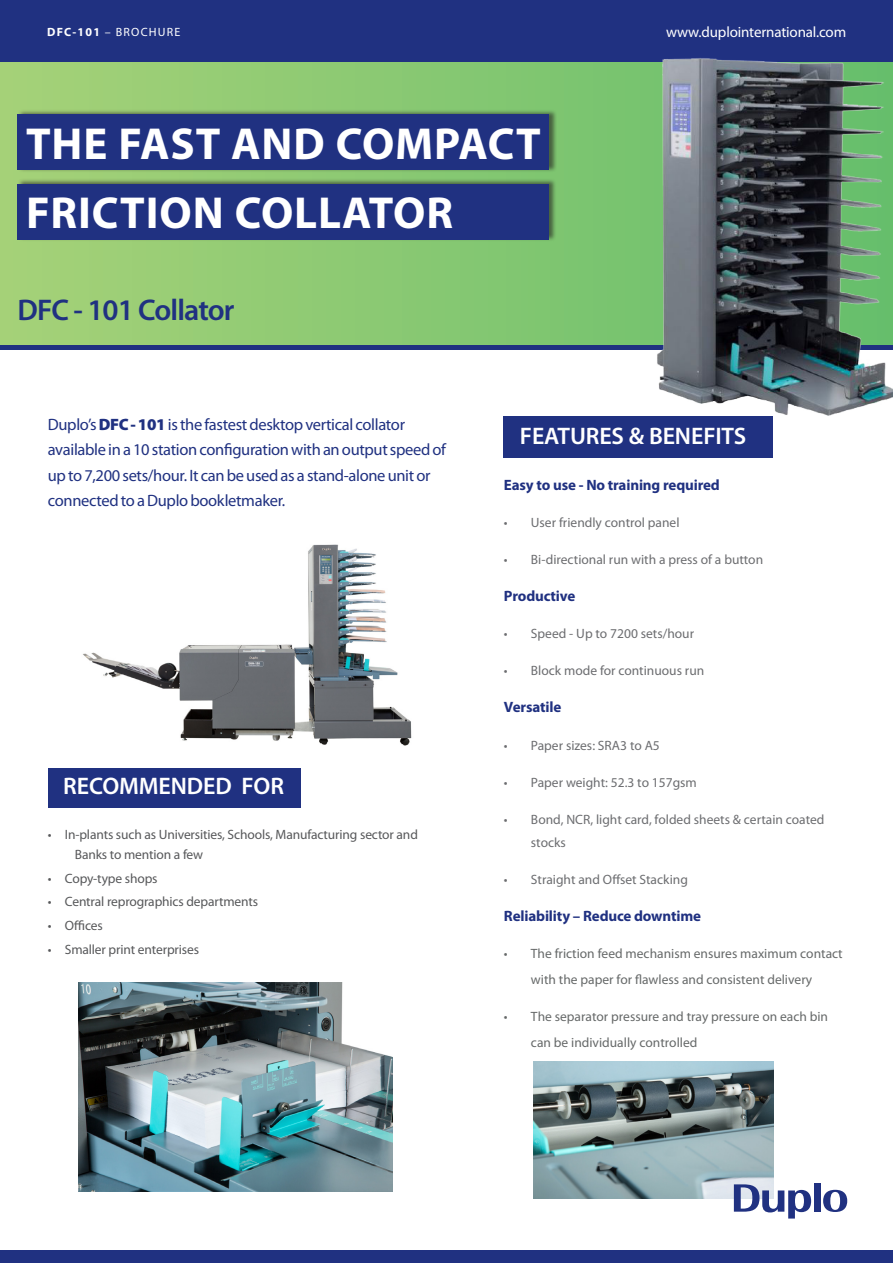
<style>
.page{position:relative;width:893px;height:1263px;background:#fff}
.page>*{position:absolute;margin:0;border:0;box-sizing:border-box;transform-origin:0 0}
.bullet{font:700 45px "Myriad Pro";letter-spacing:.02em;color:#fff}
.Front_Page_Header{font:600 30px "Myriad Pro";letter-spacing:-.03em;color:#203181}
.Front_Page_Header-2{font:600 24px "Myriad Pro";letter-spacing:-.005em;color:#fff}
.Intro_blue{font:16.5px/25.5px "Myriad Pro";letter-spacing:-.02em;color:#203181}
.Paragraph_Style_1{font:700 15px "Myriad Pro";letter-spacing:-.01em;color:#203181}
.t1{font:15px "Myriad Pro";letter-spacing:-.01em;color:#fff}
.t2{font:13.5px/22.8px "Myriad Pro";color:#6c6d70}
.t3{font:13.5px/26.1px "Myriad Pro";color:#666969;text-align:center}
.t4{font:13.5px/19.5px "Myriad Pro";letter-spacing:-.01em;color:#57585a}
.t5{font:12px "Myriad Pro";letter-spacing:.1em;color:#fff}
.s1{font-weight:700}
.s2{font-weight:900}
</style>
<div class="page">
<img style="left:534px;top:1062px;width:239px;height:136px">
<svg style="left:0;top:62px;width:578px;height:283px"></svg>
<div style="left:503px;top:417px;width:269px;height:41px;background:#203181"></div>
<div style="left:0;top:0;width:893px;height:62px;background:#203181"></div>
<hr style="left:0;top:346px;width:893px;height:4px;background:#203181">
<div style="left:0;top:1250px;width:893px;height:13px;background:#203181"></div>
<svg style="left:823px;top:1190px;width:24px;height:22px"></svg>
<div style="left:814px;top:1183px;width:6px;height:29px;background:#203181"></div>
<svg style="left:734px;top:1184px;width:77px;height:34px"></svg>
<div style="left:17px;top:109px;width:540px;height:64px;background:#231f20;opacity:.6"></div>
<div style="left:18px;top:115px;width:531px;height:55px;background:#203181"></div>
<div style="left:17px;top:178px;width:540px;height:64px;background:#231f20;opacity:.6"></div>
<div style="left:18px;top:184px;width:531px;height:55px;background:#203181"></div>
<div style="left:49px;top:769px;width:252px;height:39px;background:#203181"></div>
<img style="left:83px;top:544px;width:329px;height:202px">
<img style="left:578px;top:58px;width:315px;height:374px">
<img style="left:79px;top:982px;width:313px;height:210px">
<p class="t5" style="left:47px;top:24px;width:135px"><span class="s1">DFC-101</span> – BROCHURE</p>
<p class="t1" style="left:666px;top:22px;width:182px">www.duplointernational.com</p>
<p class="bullet" style="left:26px;top:114px;width:516px">THE FAST AND COMPACT</p>
<p class="bullet" style="left:26px;top:184px;width:428px">FRICTION COLLATOR</p>
<p class="Front_Page_Header" style="left:18px;top:291px;width:218px">DFC - 101 Collator</p>
<p class="Intro_blue" style="left:48px;top:411px;width:400px">Duplo’s <span class="s2">DFC - 101</span> is the fastest desktop vertical collator available in a 10 station configuration with an output speed of up to 7,200 sets/hour. It can be used as a stand-alone unit or connected to a Duplo bookletmaker.</p>
<p class="Front_Page_Header-2" style="left:63px;top:770px;width:222px">RECOMMENDED FOR</p>
<p class="t4" style="left:75px;top:825px;width:345px;text-indent:-27px">• In-plants such as Universities, Schools, Manufacturing sector and<br>Banks to mention a few</p>
<p class="t4" style="left:48px;top:868px;width:111px">• Copy-type shops</p>
<p class="t4" style="left:48px;top:892px;width:212px">• Central reprographics departments</p>
<p class="t4" style="left:48px;top:916px;width:57px">• Offices</p>
<p class="t4" style="left:48px;top:939px;width:153px">• Smaller print enterprises</p>
<p class="Front_Page_Header-2" style="left:520px;top:421px;width:228px">FEATURES &amp; BENEFITS</p>
<p class="Paragraph_Style_1" style="left:504px;top:475px;width:217px">Easy to use - No training required</p>
<p class="t2" style="left:504px;top:511px;width:177px">• User friendly control panel</p>
<p class="t2" style="left:504px;top:548px;width:261px">• Bi-directional run with a press of a button</p>
<p class="Paragraph_Style_1" style="left:504px;top:586px;width:73px">Productive</p>
<p class="t2" style="left:504px;top:622px;width:192px">• Speed - Up to 7200 sets/hour</p>
<p class="t2" style="left:504px;top:659px;width:202px">• Block mode for continuous run</p>
<p class="Paragraph_Style_1" style="left:504px;top:698px;width:59px">Versatile</p>
<p class="t2" style="left:504px;top:733px;width:157px">• Paper sizes: SRA3 to A5</p>
<p class="t2" style="left:504px;top:771px;width:194px">• Paper weight: 52.3 to 157gsm</p>
<p class="t2" style="left:531px;top:808px;width:295px;text-indent:-27px">• Bond, NCR, light card, folded sheets &amp; certain coated stocks</p>
<p class="t2" style="left:504px;top:868px;width:185px">• Straight and Offset Stacking</p>
<p class="Paragraph_Style_1" style="left:504px;top:906px;width:199px">Reliability – Reduce downtime</p>
<p class="t3" style="left:504px;top:940px;width:340px">• The friction feed mechanism ensures maximum contact with the paper for flawless and consistent delivery</p>
<p class="t3" style="left:531px;top:1003px;width:299px;text-align:left;text-indent:-27px">• The separator pressure and tray pressure on each bin can be individually controlled</p>
</div>
